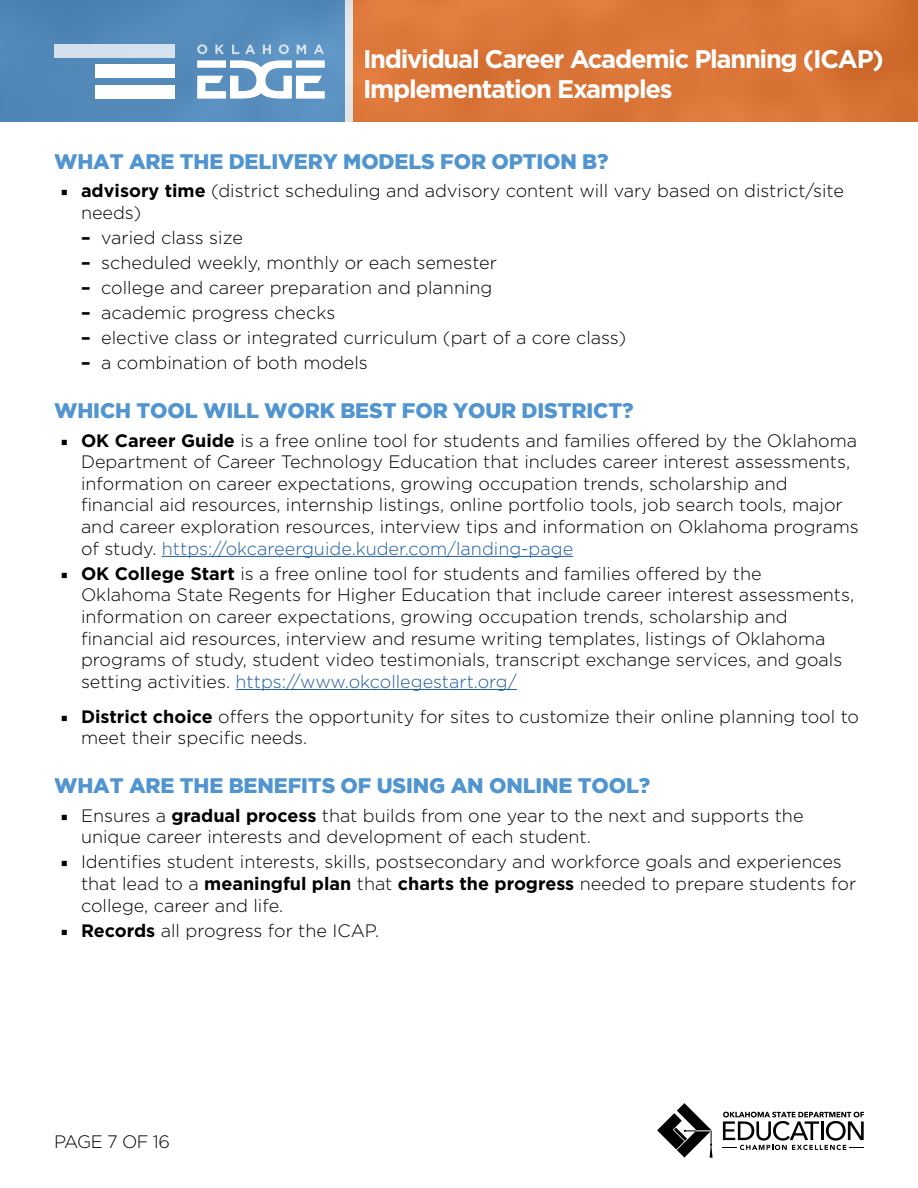
<style>
.page{position:relative;width:918px;height:1188px;background:#fff}
.page>*{position:absolute;margin:0;border:0;box-sizing:border-box;transform-origin:0 0}
.t1{font:700 25.5px/30px "Gotham";letter-spacing:-.05em;color:#fff}
.Header_1{font:900 21px "Gotham";letter-spacing:-.005em;color:#5195d0}
.t2{font:300 18px/21.6px "Gotham";color:#000}
.s1{font-family:"Minion Pro";font-weight:400}
.s2{font-weight:700}
.s3{color:#215e9e}
</style>
<div class="page">
<div style="left:353px;top:0;width:565px;height:121px;background:#db7538"></div>
<div style="left:0;top:0;width:346px;height:122px;background:#538ab9"></div>
<div style="left:346px;top:0;width:7px;height:121px;background:#e8e8e8"></div>
<div style="left:55px;top:44px;width:120px;height:13px;background:#d4e1ed"></div>
<div style="left:96px;top:65px;width:79px;height:13px;background:#fff"></div>
<div style="left:96px;top:86px;width:79px;height:13px;background:#fff"></div>
<svg style="left:197px;top:60px;width:128px;height:39px"></svg>
<svg style="left:197px;top:44px;width:127px;height:10px"></svg>
<svg style="left:723px;top:1112px;width:141px;height:38px"></svg>
<svg style="left:657px;top:1103px;width:56px;height:55px"></svg>
<hr style="left:162px;top:556px;width:411px;height:1px;background:#215e9e">
<hr style="left:236px;top:689px;width:281px;height:1px;background:#215e9e">
<h1 class="t1" style="left:363px;top:43px;width:522px">Individual Career Academic Planning (ICAP)<br>Implementation Examples</h1>
<p class="Header_1" style="left:54px;top:149px;width:556px">WHAT ARE THE DELIVERY MODELS FOR OPTION B?</p>
<p class="t2" style="left:81px;top:179px;width:764px;text-indent:-20px"><span class="s1">■</span> <span class="s2">advisory time</span> (district scheduling and advisory content will vary based on district/site needs)</p>
<p class="t2" style="left:81px;top:226px;width:163px"><span class="s2">–</span> varied class size</p>
<p class="t2" style="left:81px;top:251px;width:417px"><span class="s2">–</span> scheduled weekly, monthly or each semester</p>
<p class="t2" style="left:81px;top:276px;width:413px"><span class="s2">–</span> college and career preparation and planning</p>
<p class="t2" style="left:81px;top:301px;width:256px"><span class="s2">–</span> academic progress checks</p>
<p class="t2" style="left:81px;top:327px;width:547px"><span class="s2">–</span> elective class or integrated curriculum (part of a core class)</p>
<p class="t2" style="left:81px;top:352px;width:288px"><span class="s2">–</span> a combination of both models</p>
<p class="Header_1" style="left:54px;top:399px;width:581px">WHICH TOOL WILL WORK BEST FOR YOUR DISTRICT?</p>
<p class="t2" style="left:81px;top:429px;width:779px;text-indent:-20px"><span class="s1">■</span> <span class="s2">OK Career Guide</span> is a free online tool for students and families offered by the Oklahoma Department of Career Technology Education that includes career interest assessments, information on career expectations, growing occupation trends, scholarship and financial aid resources, internship listings, online portfolio tools, job search tools, major and career exploration resources, interview tips and information on Oklahoma programs of study. <span class="s3">https://okcareerguide.kuder.com/landing-page</span></p>
<p class="t2" style="left:81px;top:562px;width:775px;text-indent:-20px"><span class="s1">■</span> <span class="s2">OK College Start</span> is a free online tool for students and families offered by the Oklahoma State Regents for Higher Education that include career interest assessments, information on career expectations, growing occupation trends, scholarship and financial aid resources, interview and resume writing templates, listings of Oklahoma programs of study, student video testimonials, transcript exchange services, and goals setting activities. <span class="s3">https://www.okcollegestart.org/</span></p>
<p class="t2" style="left:81px;top:705px;width:780px;text-indent:-20px"><span class="s1">■</span> <span class="s2">District choice</span> offers the opportunity for sites to customize their online planning tool to meet their specific needs.</p>
<p class="Header_1" style="left:54px;top:774px;width:598px">WHAT ARE THE BENEFITS OF USING AN ONLINE TOOL?</p>
<p class="t2" style="left:81px;top:804px;width:724px;text-indent:-20px"><span class="s1">■</span> Ensures a <span class="s2">gradual process</span> that builds from one year to the next and supports the unique career interests and development of each student.</p>
<p class="t2" style="left:81px;top:851px;width:777px;text-indent:-20px"><span class="s1">■</span> Identifies student interests, skills, postsecondary and workforce goals and experiences that lead to a <span class="s2">meaningful plan</span> that <span class="s2">charts the progress</span> needed to prepare students for college, career and life.</p>
<p class="t2" style="left:61px;top:919px;width:320px"><span class="s1">■</span> <span class="s2">Records</span> all progress for the ICAP.</p>
<p class="t2" style="left:54px;top:1131px;width:117px">PAGE 7 OF 16</p>
</div>
